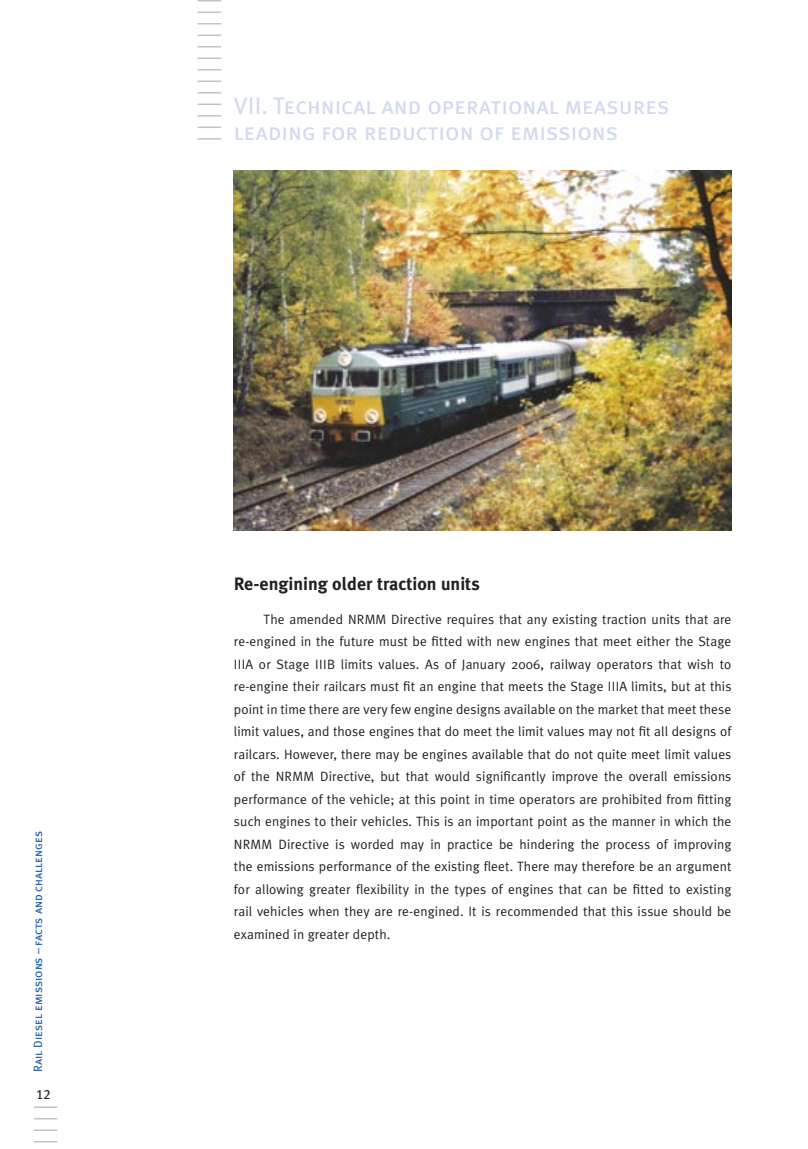
<style>
.page{position:relative;width:808px;height:1149px;background:#fff}
.page>*{position:absolute;margin:0;border:0;box-sizing:border-box;transform-origin:0 0}
.t1{font:24px/25.5px "Meta Plus Book Caps";color:#d4daed}
.t2{font:700 18px "Meta Plus";color:#212125}
.t3{font:13.5px/22.5px "Meta Plus Normal";letter-spacing:.01em;color:#212125;text-align:justify}
.t4{font:13.5px "Meta Plus Book Caps";color:#212125}
.t5{font:12px "Meta Plus Book Caps";color:#1d5ea7}
</style>
<div class="page">
<svg style="left:198px;top:0;width:23px;height:1px"></svg>
<svg style="left:198px;top:12px;width:23px;height:1px"></svg>
<hr style="left:198px;top:23px;width:23px;height:2px;background:#c2c3c6">
<svg style="left:198px;top:35px;width:23px;height:1px"></svg>
<svg style="left:198px;top:46px;width:23px;height:1px"></svg>
<hr style="left:198px;top:57px;width:23px;height:2px;background:#c2c3c6">
<svg style="left:198px;top:69px;width:23px;height:1px"></svg>
<hr style="left:198px;top:80px;width:23px;height:2px;background:#c2c3c6">
<svg style="left:198px;top:92px;width:23px;height:1px"></svg>
<hr style="left:198px;top:103px;width:23px;height:2px;background:#c2c3c6">
<svg style="left:198px;top:115px;width:23px;height:1px"></svg>
<hr style="left:198px;top:126px;width:23px;height:2px;background:#c2c3c6">
<svg style="left:198px;top:138px;width:23px;height:1px"></svg>
<svg style="left:34px;top:1106px;width:23px;height:1px"></svg>
<hr style="left:34px;top:1117px;width:23px;height:2px;background:#c2c3c6">
<svg style="left:34px;top:1129px;width:23px;height:1px"></svg>
<hr style="left:34px;top:1140px;width:23px;height:2px;background:#c2c3c6">
<img style="left:234px;top:170px;width:497px;height:360px">
<p class="t5" style="left:31px;top:1071px;width:242px;rotate:-90deg">Rail Diesel emissions – facts and challenges</p>
<p class="t4" style="left:36px;top:1085px;width:16px">12</p>
<h1 class="t1" style="left:234px;top:93px;width:437px">VII. Technical and operational measures leading for reduction of emissions</h1>
<h2 class="t2" style="left:234px;top:572px;width:247px">Re-engining older traction units</h2>
<p class="t3" style="left:234px;top:607px;width:499px;text-indent:30px">The amended NRMM Directive requires that any existing traction units that are re-engined in the future must be fitted with new engines that meet either the Stage IIIA or Stage IIIB limits values. As of January 2006, railway operators that wish to re-engine their railcars must fit an engine that meets the Stage IIIA limits, but at this point in time there are very few engine designs available on the market that meet these limit values, and those engines that do meet the limit values may not fit all designs of railcars. However, there may be engines available that do not quite meet limit values of the NRMM Directive, but that would significantly improve the overall emissions performance of the vehicle; at this point in time operators are prohibited from fitting such engines to their vehicles. This is an important point as the manner in which the NRMM Directive is worded may in practice be hindering the process of improving the emissions performance of the existing fleet. There may therefore be an argument for allowing greater flexibility in the types of engines that can be fitted to existing rail vehicles when they are re-engined. It is recommended that this issue should be examined in greater depth.</p>
</div>
